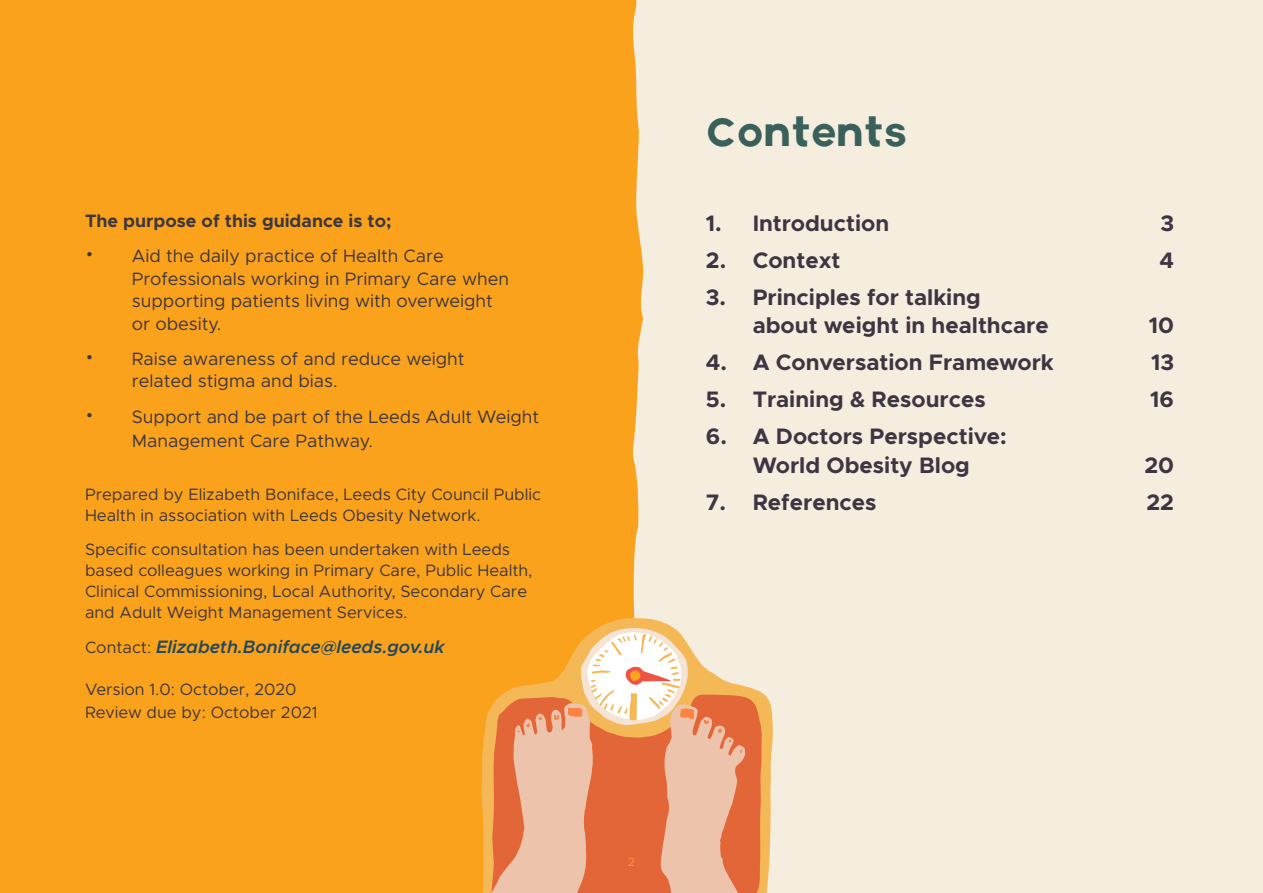
<style>
.page{position:relative;width:1263px;height:893px;background:#faa21b}
.page>*{position:absolute;margin:0;border:0;box-sizing:border-box;transform-origin:0 0}
.t1{font:42px "Axis";color:#39605b}
.t2{font:700 22.5px/28.5px "Metropolis";color:#3d3642}
.Bullet_list_main_tex{font:18px/22.5px "Metropolis";color:#3d3642}
.t3{font:italic 600 18px "Metropolis";color:#21475e}
.Paragraph_Style_1{font:700 18px "Metropolis";color:#3d3642}
.t4{font:16.5px/21px "Metropolis";color:#3d3642}
.t5{font:12px "Metropolis";color:#faa21b}
.s1{font-family:"Axis";font-size:31.5px}
.s2{font-weight:400;font-style:normal;font-size:16.5px;color:#3d3642}
</style>
<div class="page">
<div style="left:632px;top:0;width:631px;height:893px;background:#f5edde"></div>
<svg style="left:598px;top:618px;width:175px;height:10px;fill:#f5edde"></svg>
<svg style="left:481px;top:628px;width:333px;height:265px"></svg>
<p class="Paragraph_Style_1" style="left:85px;top:209px;width:308px">The purpose of this guidance is to;</p>
<p class="Bullet_list_main_tex" style="left:132px;top:245px;width:379px;text-indent:-47px"><span class="s1">•</span> Aid the daily practice of Health Care Professionals working in Primary Care when supporting patients living with overweight or obesity.</p>
<p class="Bullet_list_main_tex" style="left:132px;top:347px;width:334px;text-indent:-47px"><span class="s1">•</span> Raise awareness of and reduce weight related stigma and bias.</p>
<p class="Bullet_list_main_tex" style="left:132px;top:404px;width:409px;line-height:24px;text-indent:-47px"><span class="s1">•</span> Support and be part of the Leeds Adult Weight<br>Management Care Pathway.</p>
<p class="t4" style="left:85px;top:484px;width:457px">Prepared by Elizabeth Boniface, Leeds City Council Public<br>Health in association with Leeds Obesity Network.</p>
<p class="t4" style="left:85px;top:539px;width:449px">Specific consultation has been undertaken with Leeds based colleagues working in Primary Care, Public Health, Clinical Commissioning, Local Authority, Secondary Care and Adult Weight Management Services.</p>
<p class="t3" style="left:85px;top:635px;width:361px"><span class="s2">Contact:</span> Elizabeth.Boniface@leeds.gov.uk</p>
<p class="t4" style="left:85px;top:679px;width:213px">Version 1.0: October, 2020</p>
<p class="t4" style="left:85px;top:701px;width:234px">Review due by: October 2021</p>
<p class="t1" style="left:706px;top:107px;width:203px">Contents</p>
<p class="t2" style="left:706px;top:209px;width:185px">1. Introduction</p>
<p class="t2" style="left:1160px;top:209px;width:15px">3</p>
<p class="t2" style="left:706px;top:246px;width:136px">2. Context</p>
<p class="t2" style="left:1159px;top:246px;width:16px">4</p>
<p class="t2" style="left:753px;top:283px;width:297px;text-indent:-47px">3. Principles for talking about weight in healthcare</p>
<p class="t2" style="left:1149px;top:311px;width:27px">10</p>
<p class="t2" style="left:706px;top:348px;width:349px">4. A Conversation Framework</p>
<p class="t2" style="left:1151px;top:348px;width:24px">13</p>
<p class="t2" style="left:706px;top:385px;width:281px">5. Training &amp; Resources</p>
<p class="t2" style="left:1150px;top:385px;width:25px">16</p>
<p class="t2" style="left:706px;top:422px;width:302px;text-align:center">6. A Doctors Perspective:<br>World Obesity Blog</p>
<p class="t2" style="left:1144px;top:451px;width:31px">20</p>
<p class="t2" style="left:706px;top:488px;width:172px">7. References</p>
<p class="t2" style="left:1146px;top:488px;width:29px">22</p>
<p class="t5" style="left:628px;top:855px;width:9px">2</p>
</div>
